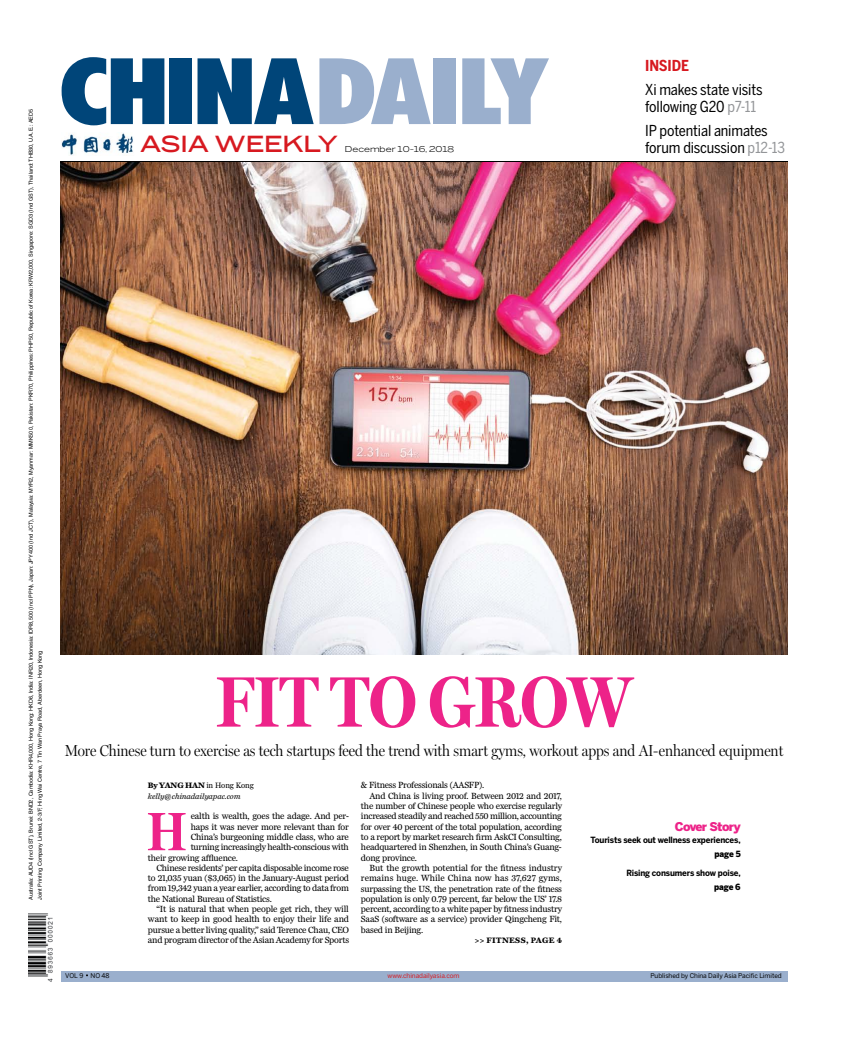
<style>
.page{position:relative;width:848px;height:1038px;background:#fff}
.page>*{position:absolute;margin:0;border:0;box-sizing:border-box;transform-origin:0 0}
.t1{font:900 condensed 92.1px "Futura BT";letter-spacing:-.03em;color:#004579;scale:1.2 1}
.t2{font:700 72px "Miller Headline";color:#ed2389}
.t3{font:700 54.4px "Miller Headline";color:#ed2389}
.t4{font:500 22px "Benton Sans Wide";letter-spacing:-.02em;color:#d71920}
.t5{font:300 16px "Miller Headline";color:#000}
.t6{font:15px/17px "Benton Sans Cond";letter-spacing:-.01em;color:#000}
.t7{font:700 15px "Benton Sans Cond";letter-spacing:-.01em;color:#d71920}
.t8{font:900 12px "Benton Sans";letter-spacing:-.05em;color:#ed2389}
.t9{font:9.2px "Miller Daily Two";letter-spacing:-.025em;color:#000}
.t10{font:9.2px "Miller Daily Two";color:#000}
.t11{font:700 8.5px "Benton Sans";letter-spacing:-.015em;color:#000;scale:.95 1}
.t12{font:900 8.5px "Benton Sans";letter-spacing:-.02em;color:#000;scale:.95 1}
.t13{font:italic 8px/10.3px "Miller Daily Two";letter-spacing:-.01em;color:#000}
.t14{font:8px "Benton Sans Wide";color:#000}
.t15{font:700 8px "Miller Daily Two";letter-spacing:.045em;color:#000}
.t16{font:6.5px "Benton Sans";letter-spacing:-.01em;color:#000}
.t17{font:6.5px "Benton Sans";letter-spacing:-.01em;color:#d71920}
.t18{font:5.5px/9px "Helvetica";letter-spacing:-.005em;color:#000}
.s1{color:#9aafcd}
.s2{color:#939598}
.s3{font-weight:700;font-style:normal}
.s4{font-style:normal}
</style>
<div class="page">
<img style="left:61px;top:163px;width:726px;height:491px">
<img style="left:61px;top:133px;width:72px;height:22px">
<hr style="left:61px;top:162px;width:726px;height:1px;background:#000">
<div style="left:61px;top:970px;width:726px;height:11px;background:#9aafcd"></div>
<img style="left:29px;top:913px;width:24px;height:69px">
<p class="t18" style="left:27px;top:899px;width:792px;rotate:-90deg">Australia: AUD4 (Incl GST), Brunei: BND2, Cambodia: KHR4,000, Hong Kong: HKD6, India: INR20, Indonesia: IDR8,500 (Incl PPN), Japan: JPY400 (Incl JCT), Malaysia: MYR2, Myanmar: MMK500, Pakistan: PKR70, Philippines: PHP50, Republic of Korea: KRW2,000, Singapore: SGD3 (Incl GST), Thailand: THB30, U.A.E.: AED5<br>Joint Printing Company Limited, 2-3/F, Hing Wai Centre, 7 Tin Wan Praya Road, Aberdeen, Hong Kong</p>
<h1 class="t1" style="left:60px;top:35px;width:408px">CHINA<span class="s1">DAILY</span></h1>
<p class="t14" style="left:345px;top:144px;width:111px">December 10-16, 2018</p>
<h3 class="t4" style="left:140px;top:130px;width:200px">ASIA WEEKLY</h3>
<h3 class="t7" style="left:645px;top:56px;width:45px">INSIDE</h3>
<h3 class="t6" style="left:645px;top:81px;width:119px">Xi makes state visits following G20 <span class="s2">p7-11</span></h3>
<h3 class="t6" style="left:645px;top:122px;width:141px">IP potential animates forum discussion <span class="s2">p12-13</span></h3>
<h2 class="t2" style="left:216px;top:660px;width:417px">FIT TO GROW</h2>
<h3 class="t5" style="left:65px;top:741px;width:720px">More Chinese turn to exercise as tech startups feed the trend with smart gyms, workout apps and AI-enhanced equipment</h3>
<p class="t16" style="left:65px;top:971px;width:46px">VOL 9 NO 48</p>
<p class="t13" style="left:148px;top:780px;width:107px"><span class="s3">By YANG HAN</span> <span class="s4">in Hong Kong </span>kelly@chinadailyapac.com</p>
<h3 class="t3" style="left:147px;top:799px;width:41px">H</h3>
<p class="t9" style="left:191px;top:810px;width:160px">ealth is wealth, goes the adage. And per-</p>
<p class="t9" style="left:191px;top:820px;width:160px">haps it was never more relevant than for</p>
<p class="t9" style="left:191px;top:831px;width:160px">China’s burgeoning middle class, who are</p>
<p class="t9" style="left:191px;top:841px;width:160px">turning increasingly health-conscious with</p>
<p class="t9" style="left:148px;top:851px;width:91px">their growing affluence.</p>
<p class="t9" style="left:156px;top:862px;width:194px">Chinese residents’ per capita disposable income rose</p>
<p class="t9" style="left:148px;top:872px;width:203px">to 21,035 yuan ($3,065) in the January-August period</p>
<p class="t9" style="left:148px;top:882px;width:202px">from 19,342 yuan a year earlier, according to data from</p>
<p class="t9" style="left:148px;top:893px;width:125px">the National Bureau of Statistics.</p>
<p class="t9" style="left:156px;top:903px;width:194px">“It is natural that when people get rich, they will</p>
<p class="t9" style="left:148px;top:913px;width:203px">want to keep in good health to enjoy their life and</p>
<p class="t9" style="left:148px;top:923px;width:203px">pursue a better living quality,” said Terence Chau, CEO</p>
<p class="t9" style="left:148px;top:934px;width:203px">and program director of the Asian Academy for Sports</p>
<p class="t9" style="left:361px;top:779px;width:125px">&amp; Fitness Professionals (AASFP).</p>
<p class="t9" style="left:369px;top:790px;width:194px">And China is living proof. Between 2012 and 2017,</p>
<p class="t9" style="left:361px;top:800px;width:203px">the number of Chinese people who exercise regularly</p>
<p class="t9" style="left:361px;top:810px;width:202px">increased steadily and reached 550 million, accounting</p>
<p class="t9" style="left:361px;top:820px;width:202px">for over 40 percent of the total population, according</p>
<p class="t9" style="left:361px;top:831px;width:202px">to a report by market research firm AskCI Consulting,</p>
<p class="t9" style="left:361px;top:841px;width:202px">headquartered in Shenzhen, in South China’s Guang-</p>
<p class="t9" style="left:361px;top:851px;width:58px">dong province.</p>
<p class="t9" style="left:369px;top:862px;width:194px">But the growth potential for the fitness industry</p>
<p class="t10" style="left:361px;top:872px;width:202px">remains huge. While China now has 37,627 gyms,</p>
<p class="t9" style="left:361px;top:882px;width:202px">surpassing the US, the penetration rate of the fitness</p>
<p class="t9" style="left:361px;top:893px;width:203px">population is only 0.79 percent, far below the US’ 17.8</p>
<p class="t9" style="left:361px;top:903px;width:202px">percent, according to a white paper by fitness industry</p>
<p class="t9" style="left:361px;top:913px;width:202px">SaaS (software as a service) provider Qingcheng Fit,</p>
<p class="t9" style="left:361px;top:924px;width:64px">based in Beijing.</p>
<p class="t15" style="left:474px;top:935px;width:89px">&gt;&gt; FITNESS, PAGE 4</p>
<h3 class="t8" style="left:675px;top:819px;width:67px">Cover Story</h3>
<p class="t11" style="left:590px;top:835px;width:160px">Tourists seek out wellness experiences,</p>
<p class="t12" style="left:714px;top:848px;width:29px">page 5</p>
<p class="t11" style="left:626px;top:867px;width:122px">Rising consumers show poise,</p>
<p class="t12" style="left:714px;top:881px;width:29px">page 6</p>
<p class="t17" style="left:387px;top:971px;width:73px">www.chinadailyasia.com</p>
<p class="t16" style="left:650px;top:971px;width:133px">Published by China Daily Asia Pacific Limited</p>
</div>
